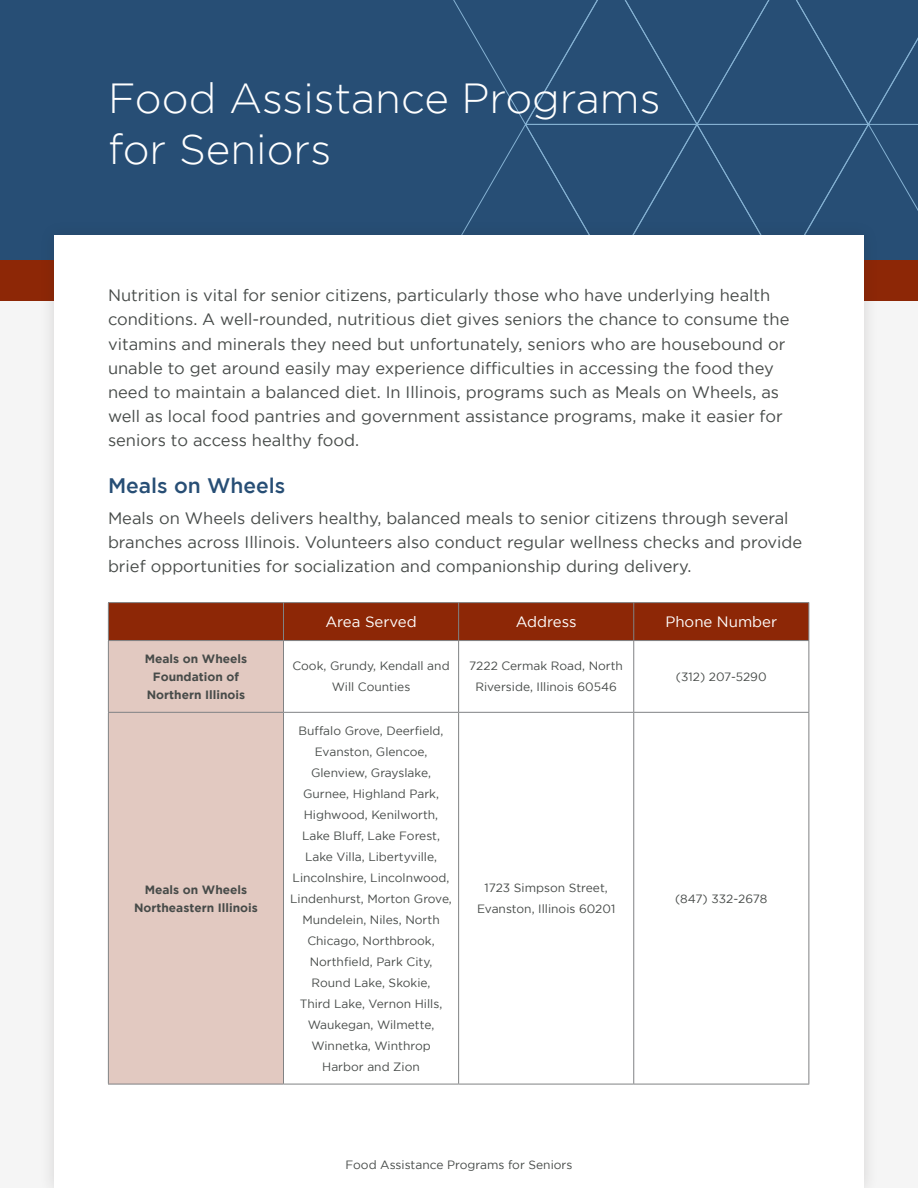
<style>
.page{position:relative;width:918px;height:1188px;background:#f5f5f5}
.page>*{position:absolute;margin:0;border:0;box-sizing:border-box;transform-origin:0 0}
.t1{font:300 42px/50.4px "Gotham";color:#fff}
.t2{font:500 21px "Gotham";color:#274e75}
.t3{font:16.5px/24px "Gotham";color:#474b49}
.t4{font:15px "Gotham";color:#fff}
.t5{font:12px/21px "Gotham";color:#474b49;text-align:center}
.t6{font:700 12px/18px "Gotham";color:#474b49;text-align:center}
</style>
<div class="page">
<div style="left:0;top:0;width:918px;height:280px;background:#274e75"></div>
<svg style="left:453px;top:0;width:465px;height:220px"></svg>
<div style="left:0;top:260px;width:918px;height:41px;background:#8d2706"></div>
<div style="left:39px;top:220px;width:841px;height:968px;background:#231f20;opacity:.15"></div>
<div style="left:54px;top:235px;width:810px;height:953px;background:#fff"></div>
<div style="left:109px;top:603px;width:699px;height:37px;background:#8d2706"></div>
<div style="left:109px;top:641px;width:174px;height:443px;background:#e2c9c1"></div>
<hr style="left:283px;top:603px;width:1px;height:37px;background:#808284">
<hr style="left:458px;top:603px;width:1px;height:37px;background:#808284">
<hr style="left:633px;top:603px;width:1px;height:37px;background:#808284">
<hr style="left:458px;top:641px;width:1px;height:71px;background:#808284">
<hr style="left:633px;top:641px;width:1px;height:71px;background:#808284">
<hr style="left:108px;top:712px;width:176px;height:1px;background:#808284">
<hr style="left:284px;top:712px;width:175px;height:1px;background:#808284">
<hr style="left:459px;top:712px;width:175px;height:1px;background:#808284">
<hr style="left:458px;top:713px;width:1px;height:371px;background:#808284">
<hr style="left:634px;top:712px;width:175px;height:1px;background:#808284">
<hr style="left:633px;top:713px;width:1px;height:371px;background:#808284">
<hr style="left:108px;top:1084px;width:176px;height:1px;background:#808284">
<hr style="left:284px;top:1084px;width:175px;height:1px;background:#808284">
<hr style="left:459px;top:1084px;width:175px;height:1px;background:#808284">
<hr style="left:634px;top:1084px;width:175px;height:1px;background:#808284">
<hr style="left:808px;top:641px;width:1px;height:71px;background:#808284">
<hr style="left:808px;top:713px;width:1px;height:371px;background:#808284">
<hr style="left:108px;top:602px;width:176px;height:1px;background:#808284">
<hr style="left:108px;top:603px;width:1px;height:37px;background:#808284">
<hr style="left:284px;top:602px;width:175px;height:1px;background:#808284">
<hr style="left:459px;top:602px;width:175px;height:1px;background:#808284">
<hr style="left:634px;top:602px;width:175px;height:1px;background:#808284">
<hr style="left:808px;top:603px;width:1px;height:37px;background:#808284">
<hr style="left:284px;top:640px;width:175px;height:1px;background:#808284">
<hr style="left:459px;top:640px;width:175px;height:1px;background:#808284">
<hr style="left:634px;top:640px;width:175px;height:1px;background:#808284">
<hr style="left:108px;top:640px;width:176px;height:1px;background:#808284">
<hr style="left:108px;top:641px;width:1px;height:71px;background:#808284">
<hr style="left:283px;top:641px;width:1px;height:71px;background:#808284">
<hr style="left:108px;top:713px;width:1px;height:371px;background:#808284">
<hr style="left:283px;top:713px;width:1px;height:371px;background:#808284">
<h1 class="t1" style="left:108px;top:73px;width:554px">Food Assistance Programs for Seniors</h1>
<p class="t3" style="left:108px;top:283px;width:683px">Nutrition is vital for senior citizens, particularly those who have underlying health conditions. A well-rounded, nutritious diet gives seniors the chance to consume the vitamins and minerals they need but unfortunately, seniors who are housebound or unable to get around easily may experience difficulties in accessing the food they need to maintain a balanced diet. In Illinois, programs such as Meals on Wheels, as well as local food pantries and government assistance programs, make it easier for seniors to access healthy food.</p>
<p class="t2" style="left:108px;top:474px;width:179px">Meals on Wheels</p>
<p class="t3" style="left:108px;top:506px;width:696px">Meals on Wheels delivers healthy, balanced meals to senior citizens through several branches across Illinois. Volunteers also conduct regular wellness checks and provide brief opportunities for socialization and companionship during delivery.</p>
<p class="t4" style="left:325px;top:613px;width:93px">Area Served</p>
<p class="t4" style="left:516px;top:613px;width:62px">Address</p>
<p class="t4" style="left:665px;top:613px;width:113px">Phone Number</p>
<p class="t6" style="left:145px;top:649px;width:104px">Meals on Wheels<br>Foundation of<br>Northern Illinois</p>
<p class="t5" style="left:292px;top:655px;width:159px">Cook, Grundy, Kendall and<br>Will Counties</p>
<p class="t5" style="left:469px;top:655px;width:155px">7222 Cermak Road, North<br>Riverside, Illinois 60546</p>
<p class="t5" style="left:676px;top:666px;width:92px">(312) 207-5290</p>
<p class="t6" style="left:134px;top:880px;width:125px">Meals on Wheels<br>Northeastern Illinois</p>
<p class="t5" style="left:290px;top:720px;width:163px">Buffalo Grove, Deerfield,<br>Evanston, Glencoe,<br>Glenview, Grayslake,<br>Gurnee, Highland Park,<br>Highwood, Kenilworth,<br>Lake Bluff, Lake Forest,<br>Lake Villa, Libertyville,<br>Lincolnshire, Lincolnwood,<br>Lindenhurst, Morton Grove,<br>Mundelein, Niles, North<br>Chicago, Northbrook,<br>Northfield, Park City,<br>Round Lake, Skokie,<br>Third Lake, Vernon Hills,<br>Waukegan, Wilmette,<br>Winnetka, Winthrop<br>Harbor and Zion</p>
<p class="t5" style="left:477px;top:877px;width:140px">1723 Simpson Street,<br>Evanston, Illinois 60201</p>
<p class="t5" style="left:675px;top:888px;width:94px">(847) 332-2678</p>
<p class="t5" style="left:346px;top:1154px;width:228px">Food Assistance Programs for Seniors</p>
</div>
